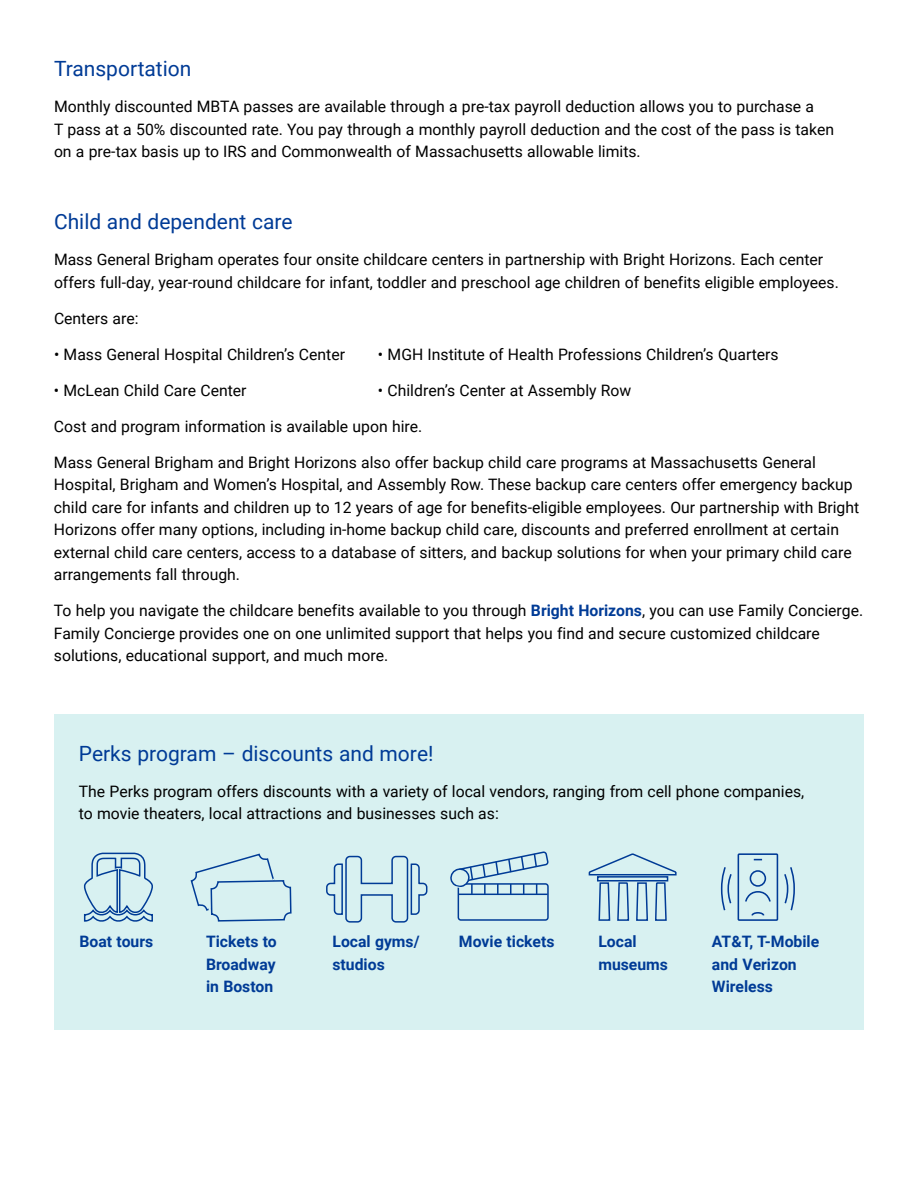
<style>
.page{position:relative;width:918px;height:1188px;background:#fff}
.page>*{position:absolute;margin:0;border:0;box-sizing:border-box;transform-origin:0 0}
.t1{font:21px "Roboto";color:#003b96}
.t2{font:15.75px/22.5px "Roboto";color:#000}
.t3{font:700 15.75px/22.5px "Roboto";color:#003b96}
.s1{font-weight:700;color:#003b96}
</style>
<div class="page">
<div style="left:55px;top:714px;width:809px;height:315px;background:#d8f1f1"></div>
<div style="left:458px;top:883px;width:91px;height:38px;border:2px solid #003b96;border-radius:3px"></div>
<hr style="left:458px;top:894px;width:90px;height:1px;background:#003b96">
<svg style="left:83px;top:852px;width:70px;height:70px"></svg>
<svg style="left:326px;top:855px;width:102px;height:68px"></svg>
<svg style="left:450px;top:851px;width:99px;height:43px"></svg>
<svg style="left:588px;top:853px;width:89px;height:68px"></svg>
<svg style="left:720px;top:853px;width:75px;height:68px"></svg>
<svg style="left:190px;top:853px;width:102px;height:69px"></svg>
<h1 class="t1" style="left:54px;top:54px;width:139px">Transportation</h1>
<p class="t2" style="left:54px;top:95px;width:782px">Monthly discounted MBTA passes are available through a pre-tax payroll deduction allows you to purchase a<br>T pass at a 50% discounted rate. You pay through a monthly payroll deduction and the cost of the pass is taken on a pre-tax basis up to IRS and Commonwealth of Massachusetts allowable limits.</p>
<h1 class="t1" style="left:54px;top:207px;width:240px">Child and dependent care</h1>
<p class="t2" style="left:54px;top:248px;width:786px">Mass General Brigham operates four onsite childcare centers in partnership with Bright Horizons. Each center offers full-day, year-round childcare for infant, toddler and preschool age children of benefits eligible employees.</p>
<p class="t2" style="left:54px;top:306px;width:86px">Centers are:</p>
<p class="t2" style="left:54px;top:342px;width:293px">• Mass General Hospital Children’s Center</p>
<p class="t2" style="left:378px;top:342px;width:402px">• MGH Institute of Health Professions Children’s Quarters</p>
<p class="t2" style="left:54px;top:378px;width:194px">• McLean Child Care Center</p>
<p class="t2" style="left:378px;top:378px;width:255px">• Children’s Center at Assembly Row</p>
<p class="t2" style="left:54px;top:414px;width:370px">Cost and program information is available upon hire.</p>
<p class="t2" style="left:54px;top:450px;width:807px">Mass General Brigham and Bright Horizons also offer backup child care programs at Massachusetts General Hospital, Brigham and Women’s Hospital, and Assembly Row. These backup care centers offer emergency backup child care for infants and children up to 12 years of age for benefits-eligible employees. Our partnership with Bright Horizons offer many options, including in-home backup child care, discounts and preferred enrollment at certain external child care centers, access to a database of sitters, and backup solutions for when your primary child care arrangements fall through.</p>
<p class="t2" style="left:54px;top:599px;width:811px">To help you navigate the childcare benefits available to you through <span class="s1">Bright Horizons</span>, you can use Family Concierge.<br>Family Concierge provides one on one unlimited support that helps you find and secure customized childcare solutions, educational support, and much more.</p>
<h1 class="t1" style="left:79px;top:738px;width:356px">Perks program – discounts and more!</h1>
<p class="t2" style="left:79px;top:779px;width:727px">The Perks program offers discounts with a variety of local vendors, ranging from cell phone companies, to movie theaters, local attractions and businesses such as:</p>
<p class="t3" style="left:80px;top:930px;width:75px">Boat tours</p>
<p class="t3" style="left:206px;top:930px;width:72px;text-align:justify">Tickets to Broadway in Boston</p>
<p class="t3" style="left:333px;top:930px;width:89px">Local gyms/ studios</p>
<p class="t3" style="left:459px;top:930px;width:97px">Movie tickets</p>
<p class="t3" style="left:598px;top:930px;width:71px">Local museums</p>
<p class="t3" style="left:712px;top:930px;width:109px">AT&amp;T, T-Mobile and Verizon<br>Wireless</p>
</div>
